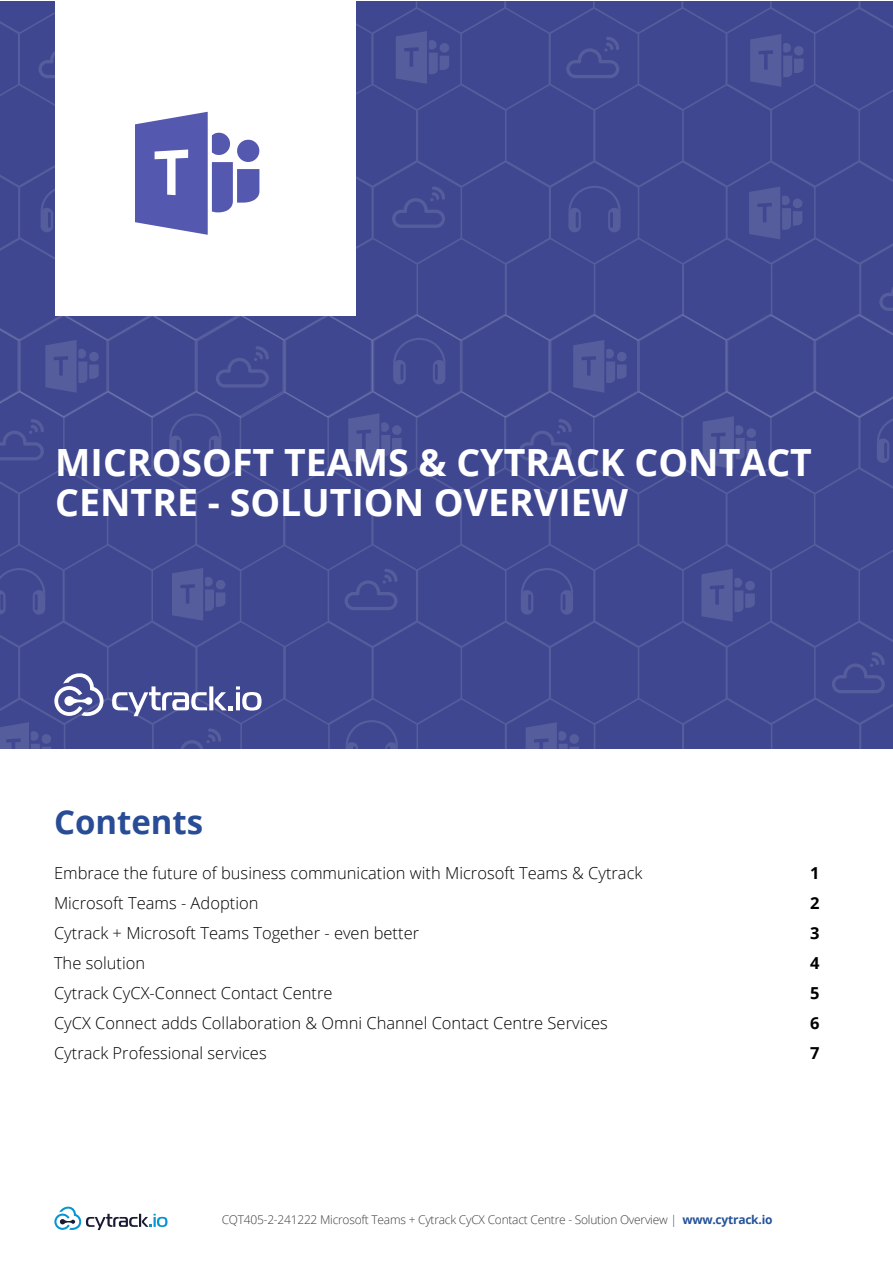
<style>
.page{position:relative;width:893px;height:1263px;background:#fff}
.page>*{position:absolute;margin:0;border:0;box-sizing:border-box;transform-origin:0 0}
.t1{font:700 37.5px/40.5px "Open Sans";color:#fff}
.t2{font:700 33px "Open Sans";color:#294c97}
.t3{font:300 16.5px "Open Sans";color:#000}
.t4{font:700 16.5px "Open Sans";color:#000}
.t5{font:300 12px "Open Sans";letter-spacing:-.02em;color:#3c3c3b}
.s1{color:#245299}
.s2{font-weight:700;color:#245299}
</style>
<div class="page">
<div style="left:0;top:418px;width:893px;height:330px;background:#3f4790"></div>
<svg style="left:168px;top:728px;width:53px;height:20px"></svg>
<svg style="left:169px;top:418px;width:52px;height:42px;background:#444c93"></svg>
<svg style="left:172px;top:568px;width:53px;height:53px;background:#4d5598"></svg>
<svg style="left:345px;top:569px;width:52px;height:41px;background:#444c93"></svg>
<svg style="left:346px;top:720px;width:52px;height:28px"></svg>
<svg style="left:348px;top:418px;width:54px;height:48px;background:#4e5598"></svg>
<svg style="left:519px;top:419px;width:53px;height:41px;background:#444c92"></svg>
<svg style="left:832px;top:652px;width:53px;height:41px;background:#444c93"></svg>
<svg style="left:521px;top:568px;width:52px;height:47px;background:#444c93"></svg>
<svg style="left:877px;top:418px;width:16px;height:45px"></svg>
<svg style="left:526px;top:722px;width:53px;height:26px"></svg>
<svg style="left:701px;top:569px;width:54px;height:53px;background:#4d5498"></svg>
<svg style="left:703px;top:418px;width:53px;height:51px;background:#4e5598"></svg>
<div style="left:0;top:1px;width:893px;height:313px;background:#3f4790"></div>
<svg style="left:0;top:314px;width:893px;height:104px;background:#414991"></svg>
<svg style="left:38px;top:37px;width:17px;height:41px"></svg>
<svg style="left:41px;top:186px;width:14px;height:46px"></svg>
<svg style="left:45px;top:340px;width:54px;height:53px;background:#4d5498"></svg>
<svg style="left:216px;top:346px;width:53px;height:42px;background:#444c93"></svg>
<svg style="left:392px;top:186px;width:53px;height:42px;background:#444c93"></svg>
<svg style="left:393px;top:338px;width:52px;height:46px;background:#444c93"></svg>
<svg style="left:396px;top:31px;width:53px;height:53px;background:#4d5598"></svg>
<svg style="left:566px;top:37px;width:53px;height:41px;background:#444c93"></svg>
<svg style="left:879px;top:281px;width:14px;height:30px"></svg>
<svg style="left:568px;top:186px;width:53px;height:46px;background:#444c93"></svg>
<svg style="left:573px;top:340px;width:54px;height:53px;background:#4d5498"></svg>
<svg style="left:749px;top:187px;width:53px;height:52px;background:#4e5598"></svg>
<svg style="left:750px;top:34px;width:54px;height:53px;background:#4d5498"></svg>
<div style="left:55px;top:0;width:301px;height:315px;background:#fff"></div>
<svg style="left:135px;top:112px;width:125px;height:123px"></svg>
<svg style="left:0;top:668px;width:104px;height:80px;background:#52599b"></svg>
<svg style="left:112px;top:686px;width:150px;height:30px"></svg>
<svg style="left:54px;top:1206px;width:113px;height:25px"></svg>
<h1 class="t1" style="left:55px;top:441px;width:758px">MICROSOFT TEAMS &amp; CYTRACK CONTACT<br>CENTRE - SOLUTION OVERVIEW</h1>
<h2 class="t2" style="left:54px;top:798px;width:151px">Contents</h2>
<p class="t3" style="left:54px;top:862px;width:590px">Embrace the future of business communication with Microsoft Teams &amp; Cytrack</p>
<p class="t4" style="left:810px;top:862px;width:11px">1</p>
<p class="t3" style="left:54px;top:892px;width:206px">Microsoft Teams - Adoption</p>
<p class="t4" style="left:810px;top:892px;width:11px">2</p>
<p class="t3" style="left:54px;top:922px;width:367px">Cytrack + Microsoft Teams Together - even better</p>
<p class="t4" style="left:810px;top:922px;width:11px">3</p>
<p class="t3" style="left:54px;top:952px;width:93px">The solution</p>
<p class="t4" style="left:810px;top:952px;width:11px">4</p>
<p class="t3" style="left:54px;top:982px;width:280px">Cytrack CyCX-Connect Contact Centre</p>
<p class="t4" style="left:810px;top:982px;width:11px">5</p>
<p class="t3" style="left:54px;top:1012px;width:555px">CyCX Connect adds Collaboration &amp; Omni Channel Contact Centre Services</p>
<p class="t4" style="left:810px;top:1012px;width:11px">6</p>
<p class="t3" style="left:54px;top:1042px;width:214px">Cytrack Professional services</p>
<p class="t4" style="left:810px;top:1042px;width:11px">7</p>
<p class="t5" style="left:222px;top:1211px;width:552px">CQT405-2-241222 Microsoft Teams + Cytrack CyCX Contact Centre - Solution Overview <span class="s1">|</span> <span class="s2">www.cytrack.io</span></p>
</div>
